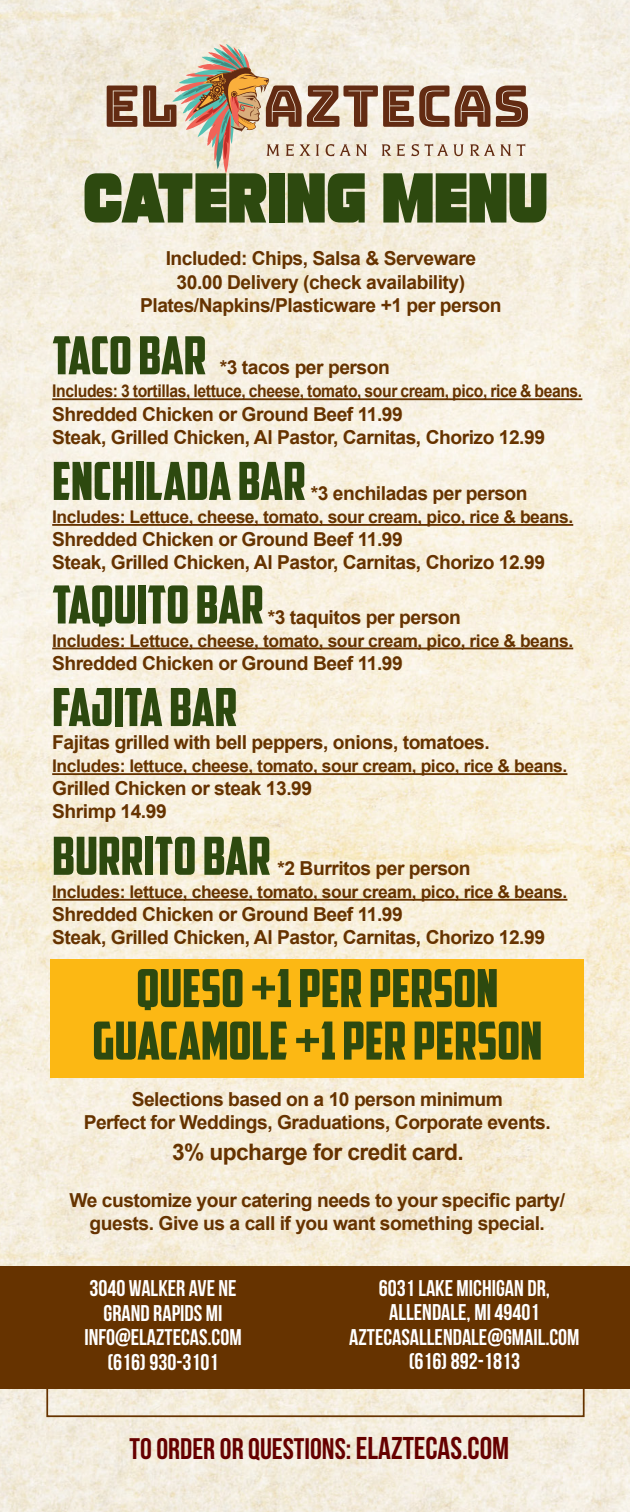
<style>
.page{position:relative;width:630px;height:1512px;background:#fff}
.page>*{position:absolute;margin:0;border:0;box-sizing:border-box;transform-origin:0 0}
.t1{font:63px "Turnaround";color:#2d490f}
.t2{font:52.5px "American Captain";color:#2d490f}
.t3{font:29.75px "Bebas Neue";color:#600}
.t4{font:22.75px "Bebas Neue";color:#fff}
.t5{font:700 22.75px "Arial";letter-spacing:-.025em;color:#630}
.t6{font:700 19.25px/23.1px "Arial";letter-spacing:-.025em;color:#630;text-align:center}
.t7{font:700 17.5px "Arial";letter-spacing:-.025em;color:#630}
.t8{font:700 17.5px "Arial";letter-spacing:-.025em;color:#630;scale:.9 1}
.s1{font-size:31.5px}
</style>
<div class="page">
<img style="left:0;top:0;width:630px;height:1512px">
<svg style="left:107px;top:86px;width:30px;height:41px"></svg>
<svg style="left:143px;top:44px;width:385px;height:129px;background:#d2c2b0"></svg>
<div style="left:50px;top:959px;width:534px;height:119px;background:#fcb814"></div>
<hr style="left:52px;top:398px;width:530px;height:2px;background:#630">
<hr style="left:52px;top:524px;width:521px;height:2px;background:#630">
<hr style="left:52px;top:648px;width:521px;height:1px;background:#630">
<hr style="left:52px;top:773px;width:515px;height:2px;background:#630">
<hr style="left:52px;top:899px;width:515px;height:2px;background:#630">
<div style="left:0;top:1267px;width:630px;height:122px;background:#630"></div>
<div style="left:46px;top:1322px;width:539px;height:95px;border:2px solid #630"></div>
<p class="t1" style="left:83px;top:157px;width:466px">CATERING MENU</p>
<p class="t6" style="left:166px;top:247px;width:312px">Included: Chips, Salsa &amp; Serveware</p>
<p class="t6" style="left:177px;top:270px;width:290px">30.00 Delivery (check availability)</p>
<p class="t6" style="left:140px;top:294px;width:363px">Plates/Napkins/Plasticware +1 per person</p>
<p class="t2" style="left:52px;top:324px;width:156px">TACO BAR</p>
<p class="t6" style="left:220px;top:356px;width:171px">*3 tacos per person</p>
<p class="t8" style="left:52px;top:379px;width:591px">Includes: 3 tortillas, lettuce, cheese, tomato, sour cream, pico, rice &amp; beans.</p>
<p class="t6" style="left:52px;top:402px;width:352px">Shredded Chicken or Ground Beef 11.99</p>
<p class="t6" style="left:52px;top:426px;width:494px">Steak, Grilled Chicken, Al Pastor, Carnitas, Chorizo 12.99</p>
<p class="t2" style="left:52px;top:450px;width:255px">ENCHILADA BAR</p>
<p class="t6" style="left:311px;top:482px;width:218px">*3 enchiladas per person</p>
<p class="t7" style="left:52px;top:505px;width:523px">Includes: Lettuce, cheese, tomato, sour cream, pico, rice &amp; beans.</p>
<p class="t6" style="left:52px;top:528px;width:352px">Shredded Chicken or Ground Beef 11.99</p>
<p class="t6" style="left:52px;top:551px;width:494px">Steak, Grilled Chicken, Al Pastor, Carnitas, Chorizo 12.99</p>
<p class="t2" style="left:52px;top:573px;width:213px">TAQUITO BAR</p>
<p class="t6" style="left:268px;top:605px;width:195px">*3 taquitos per person</p>
<p class="t7" style="left:52px;top:628px;width:523px">Includes: Lettuce, cheese, tomato, sour cream, pico, rice &amp; beans.</p>
<p class="t6" style="left:52px;top:652px;width:352px">Shredded Chicken or Ground Beef 11.99</p>
<p class="t2" style="left:52px;top:676px;width:187px">FAJITA BAR</p>
<p class="t6" style="left:52px;top:731px;width:439px">Fajitas grilled with bell peppers, onions, tomatoes.</p>
<p class="t7" style="left:52px;top:754px;width:517px">Includes: lettuce, cheese, tomato, sour cream, pico, rice &amp; beans.</p>
<p class="t6" style="left:52px;top:777px;width:261px">Grilled Chicken or steak 13.99</p>
<p class="t6" style="left:52px;top:800px;width:116px">Shrimp 14.99</p>
<p class="t2" style="left:52px;top:824px;width:220px">BURRITO BAR</p>
<p class="t6" style="left:278px;top:857px;width:195px">*2 Burritos per person</p>
<p class="t7" style="left:52px;top:879px;width:517px">Includes: lettuce, cheese, tomato, sour cream, pico, rice &amp; beans.</p>
<p class="t6" style="left:52px;top:903px;width:352px">Shredded Chicken or Ground Beef 11.99</p>
<p class="t6" style="left:52px;top:926px;width:494px">Steak, Grilled Chicken, Al Pastor, Carnitas, Chorizo 12.99</p>
<p class="t2" style="left:136px;top:957px;width:363px">QUESO +1 PER PERSON</p>
<p class="t2" style="left:92px;top:1009px;width:451px">GUACAMOLE +1 PER PERSON</p>
<p class="t6" style="left:132px;top:1088px;width:373px">Selections based on a 10 person minimum</p>
<p class="t6" style="left:84px;top:1111px;width:469px">Perfect for Weddings, Graduations, Corporate events.</p>
<p class="t5" style="left:172px;top:1136px;width:293px">3% upcharge for credit card.</p>
<p class="t6" style="left:69px;top:1189px;width:497px">We customize your catering needs to your specific party/ guests. Give us a call if you want something special.</p>
<p class="t4" style="left:89px;top:1276px;width:149px">3040 WALKER AVE NE</p>
<p class="t4" style="left:103px;top:1301px;width:121px">GRAND RAPIDS MI</p>
<p class="t4" style="left:84px;top:1325px;width:159px">INFO@ELAZTECAS.COM</p>
<p class="t4" style="left:107px;top:1350px;width:113px">(616) 930-3101</p>
<p class="t4" style="left:379px;top:1276px;width:173px">6031 LAKE MICHIGAN DR,</p>
<p class="t4" style="left:389px;top:1300px;width:152px">ALLENDALE, MI 49401</p>
<p class="t4" style="left:349px;top:1325px;width:232px">AZTECASALLENDALE@GMAIL.COM</p>
<p class="t4" style="left:409px;top:1349px;width:113px">(616) 892-1813</p>
<p class="t3" style="left:130px;top:1432px;width:381px">TO ORDER OR QUESTIONS:<span class="s1">ELAZTECAS.COM</span></p>
</div>
